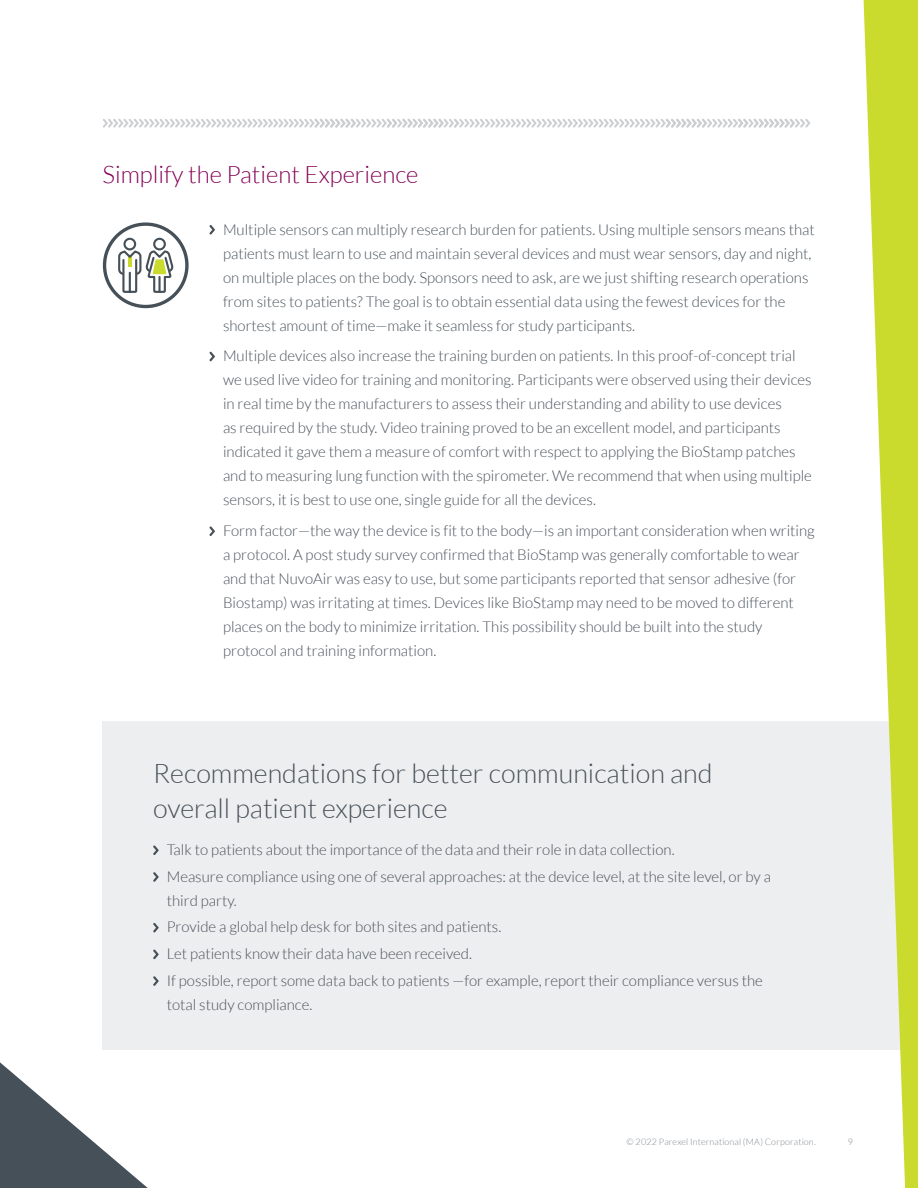
<style>
.page{position:relative;width:918px;height:1188px;background:#fff}
.page>*{position:absolute;margin:0;border:0;box-sizing:border-box;transform-origin:0 0}
.t1{font:300 27px/34.5px "Lato";color:#465058}
.t2{font:300 24px "Lato";color:#840055}
.t3{font:300 15px/24px "Lato";color:#465058}
.t4{font:300 9px "Lato";letter-spacing:.015em;color:#81888f}
</style>
<div class="page">
<svg style="left:0;top:1036px;width:148px;height:152px"></svg>
<div style="left:103px;top:721px;width:815px;height:329px;background:#edeeef"></div>
<svg style="left:864px;top:0;width:54px;height:1188px;fill:#cadb2e"></svg>
<svg style="left:103px;top:119px;width:708px;height:9px"></svg>
<div style="left:103px;top:222px;width:86px;height:86px;border:3px solid #465058;border-radius:50%"></div>
<svg style="left:209px;top:225px;width:6px;height:10px"></svg>
<svg style="left:209px;top:352px;width:6px;height:9px"></svg>
<svg style="left:209px;top:526px;width:6px;height:10px"></svg>
<svg style="left:153px;top:845px;width:6px;height:10px"></svg>
<svg style="left:153px;top:872px;width:6px;height:10px"></svg>
<svg style="left:153px;top:923px;width:6px;height:10px"></svg>
<svg style="left:153px;top:949px;width:6px;height:10px"></svg>
<svg style="left:153px;top:976px;width:6px;height:10px"></svg>
<svg style="left:117px;top:237px;width:56px;height:57px"></svg>
<h2 class="t2" style="left:103px;top:162px;width:317px">Simplify the Patient Experience</h2>
<p class="t3" style="left:223px;top:217px;width:593px">Multiple sensors can multiply research burden for patients. Using multiple sensors means that patients must learn to use and maintain several devices and must wear sensors, day and night, on multiple places on the body. Sponsors need to ask, are we just shifting research operations from sites to patients? The goal is to obtain essential data using the fewest devices for the shortest amount of time—make it seamless for study participants.</p>
<p class="t3" style="left:223px;top:344px;width:590px">Multiple devices also increase the training burden on patients. In this proof-of-concept trial we used live video for training and monitoring. Participants were observed using their devices in real time by the manufacturers to assess their understanding and ability to use devices<br>as required by the study. Video training proved to be an excellent model, and participants indicated it gave them a measure of comfort with respect to applying the BioStamp patches and to measuring lung function with the spirometer. We recommend that when using multiple sensors, it is best to use one, single guide for all the devices.</p>
<p class="t3" style="left:223px;top:519px;width:593px">Form factor—the way the device is fit to the body—is an important consideration when writing a protocol. A post study survey confirmed that BioStamp was generally comfortable to wear and that NuvoAir was easy to use, but some participants reported that sensor adhesive (for Biostamp) was irritating at times. Devices like BioStamp may need to be moved to different places on the body to minimize irritation. This possibility should be built into the study protocol and training information.</p>
<h1 class="t1" style="left:153px;top:756px;width:561px">Recommendations for better communication and overall patient experience</h1>
<p class="t3" style="left:167px;top:836px;width:606px;line-height:26.7px">Talk to patients about the importance of the data and their role in data collection.<br>Measure compliance using one of several approaches: at the device level, at the site level, or by a</p>
<p class="t3" style="left:167px;top:887px;width:598px;line-height:26.7px">third party.<br>Provide a global help desk for both sites and patients.<br>Let patients know their data have been received.<br>If possible, report some data back to patients —for example, report their compliance versus the</p>
<p class="t3" style="left:167px;top:993px;width:147px">total study compliance.</p>
<p class="t4" style="left:627px;top:1137px;width:191px">© 2022 Parexel International (MA) Corporation.</p>
<p class="t4" style="left:848px;top:1137px;width:7px">9</p>
</div>
